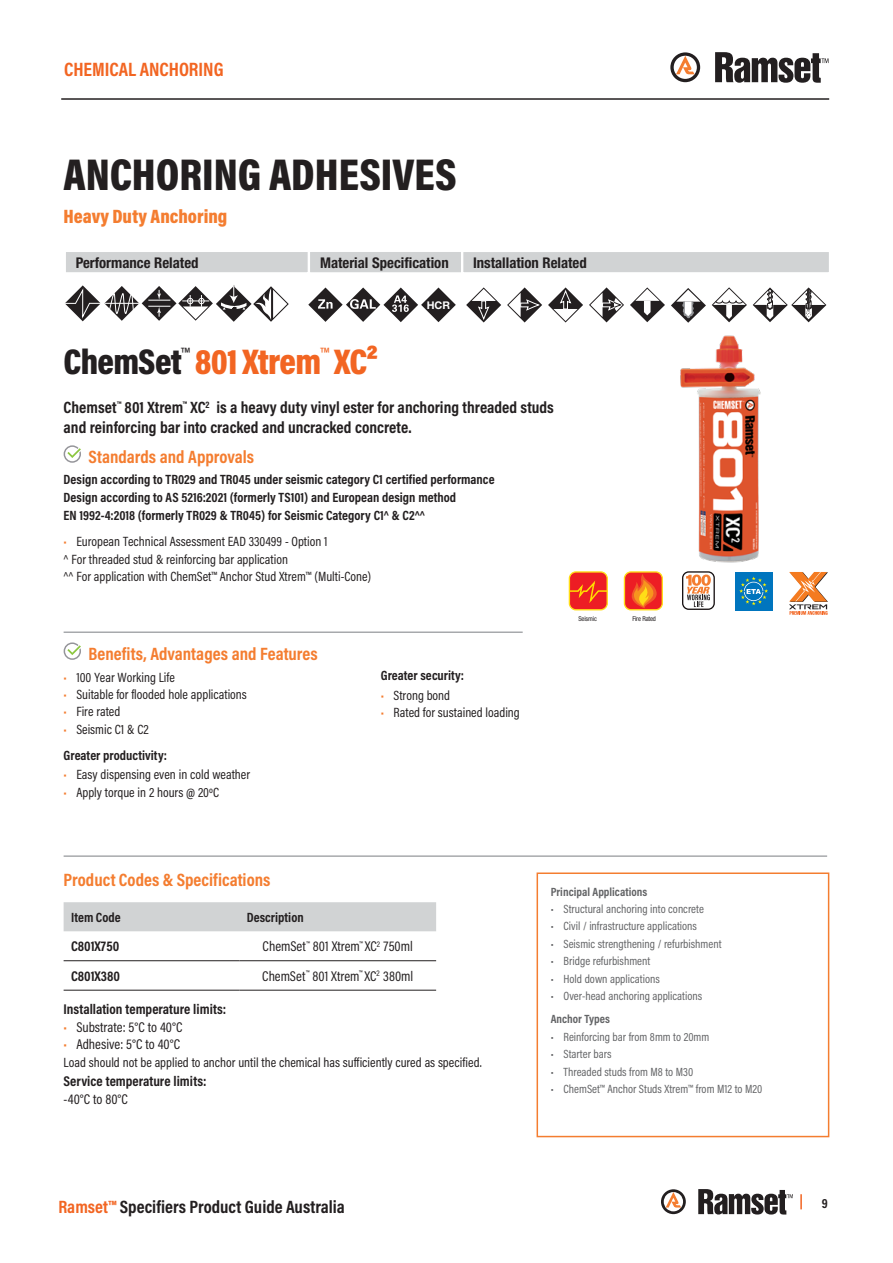
<style>
.page{position:relative;width:893px;height:1263px;background:#fff}
.page>*{position:absolute;margin:0;border:0;box-sizing:border-box;transform-origin:0 0}
.t1{font:900 45px "Acumin Pro Cond";color:#231f20}
.t2{font:900 36px "Acumin Pro Cond";letter-spacing:-.02em;color:#f26522}
.t3{font:900 19.5px "Acumin Pro Cond";color:#f47d30}
.t4{font:700 19.5px "Acumin Pro Cond";color:#f26522}
.t5{font:700 18px "Acumin Pro Cond";color:#f47d30}
.t6{font:700 18px "Acumin Pro Cond";color:#231f20}
.t7{font:700 16.5px/19.5px "Acumin Pro Cond";color:#231f20}
.t8{font:700 condensed 14.85px "Helvetica Neue";color:#231f20}
.t9{font:14.25px "Acumin Pro Cond";color:#231f20}
.t10{font:700 14.25px "Acumin Pro Cond";color:#231f20}
.t11{font:13.5px/17.4px "Acumin Pro Cond";color:#231f20}
.t12{font:700 13.5px/18px "Acumin Pro Cond";color:#231f20}
.t13{font:12px "Acumin Pro Cond";color:#636466}
.t14{font:700 12px "Acumin Pro Cond";color:#636466}
.t15{font:700 10.65px "Helvetica Neue";color:#fff}
.t16{font:condensed 6.6px "Helvetica Neue";letter-spacing:-.02em;color:#231f20}
.s1{color:#231f20}
.s2{color:#f47d30}
.s3{font-weight:400;color:#f47d30}
.s4{font-weight:400}
.s5{color:#f26522}
</style>
<div class="page">
<img style="left:680px;top:335px;width:93px;height:240px">
<svg style="left:670px;top:52px;width:30px;height:30px"></svg>
<svg style="left:715px;top:52px;width:113px;height:31px"></svg>
<hr style="left:61px;top:98px;width:768px;height:2px;background:#231f20">
<div style="left:64px;top:902px;width:372px;height:29px;background:#d1d3d4"></div>
<hr style="left:64px;top:960px;width:175px;height:1px;background:#231f20">
<hr style="left:239px;top:960px;width:197px;height:1px;background:#231f20">
<hr style="left:64px;top:990px;width:175px;height:1px;background:#231f20">
<hr style="left:239px;top:990px;width:197px;height:1px;background:#231f20">
<hr style="left:64px;top:855px;width:763px;height:2px;background:#a7a9ac">
<hr style="left:64px;top:631px;width:459px;height:2px;background:#a7a9ac">
<svg style="left:466px;top:287px;width:35px;height:35px"></svg>
<svg style="left:507px;top:287px;width:35px;height:35px"></svg>
<svg style="left:548px;top:287px;width:35px;height:35px"></svg>
<svg style="left:630px;top:287px;width:35px;height:35px"></svg>
<div style="left:65px;top:251px;width:244px;height:22px;background:#d1d3d4"></div>
<div style="left:64px;top:250px;width:246px;height:25px;border:2px solid #fff"></div>
<div style="left:309px;top:251px;width:153px;height:22px;background:#d1d3d4"></div>
<div style="left:308px;top:250px;width:155px;height:24px;border:2px solid #fff"></div>
<div style="left:462px;top:251px;width:368px;height:22px;background:#d1d3d4"></div>
<div style="left:461px;top:250px;width:370px;height:25px;border:2px solid #fff"></div>
<svg style="left:671px;top:288px;width:35px;height:35px"></svg>
<svg style="left:589px;top:287px;width:35px;height:35px"></svg>
<svg style="left:308px;top:287px;width:148px;height:35px"></svg>
<svg style="left:65px;top:285px;width:224px;height:37px"></svg>
<svg style="left:712px;top:287px;width:35px;height:35px"></svg>
<svg style="left:753px;top:287px;width:73px;height:35px"></svg>
<svg style="left:64px;top:445px;width:17px;height:18px"></svg>
<svg style="left:64px;top:642px;width:17px;height:18px"></svg>
<div style="left:537px;top:872px;width:292px;height:265px;border:2px solid #f47d30"></div>
<div style="left:569px;top:572px;width:38px;height:38px;background:#ed1d24;border-radius:7px"></div>
<div style="left:569px;top:571px;width:39px;height:39px;border:1px solid #ffde17;border-radius:7px"></div>
<svg style="left:568px;top:578px;width:40px;height:28px"></svg>
<div style="left:624px;top:572px;width:38px;height:38px;background:#ed1d24;border-radius:7px"></div>
<div style="left:624px;top:571px;width:39px;height:39px;border:1px solid #ffde17;border-radius:7px"></div>
<svg style="left:631px;top:574px;width:26px;height:34px"></svg>
<div style="left:735px;top:572px;width:37px;height:38px;background:#0075be"></div>
<svg style="left:739px;top:576px;width:29px;height:29px"></svg>
<svg style="left:789px;top:572px;width:39px;height:43px"></svg>
<div style="left:683px;top:572px;width:31px;height:37px;background:#fff;border-radius:6px"></div>
<div style="left:682px;top:571px;width:33px;height:39px;border:1px solid #171112;border-radius:6px"></div>
<svg style="left:686px;top:574px;width:25px;height:33px"></svg>
<svg style="left:800px;top:1194px;width:2px;height:15px"></svg>
<svg style="left:661px;top:1189px;width:25px;height:25px"></svg>
<svg style="left:698px;top:1189px;width:95px;height:25px"></svg>
<h3 class="t4" style="left:64px;top:57px;width:161px">CHEMICAL ANCHORING</h3>
<h1 class="t1" style="left:64px;top:145px;width:395px">ANCHORING ADHESIVES</h1>
<h3 class="t3" style="left:64px;top:204px;width:165px">Heavy Duty Anchoring</h3>
<p class="t8" style="left:76px;top:254px;width:124px">Performance Related</p>
<p class="t8" style="left:320px;top:254px;width:130px">Material Specification</p>
<p class="t8" style="left:473px;top:254px;width:115px">Installation Related</p>
<h2 class="t2" style="left:64px;top:338px;width:316px"><span class="s1">ChemSet</span><sup>™</sup> 801 Xtrem<sup>™</sup> XC²</h2>
<p class="t15" style="left:427px;top:297px;width:25px">HCR</p>
<p class="t7" style="left:64px;top:397px;width:492px">Chemset<sup>™</sup> 801 Xtrem<sup>™</sup> XC<sup>2</sup> is a heavy duty vinyl ester for anchoring threaded studs and reinforcing bar into cracked and uncracked concrete.</p>
<h3 class="t5" style="left:88px;top:445px;width:167px">Standards and Approvals</h3>
<p class="t12" style="left:64px;top:470px;width:432px">Design according to TR029 and TR045 under seismic category C1 certified performance<br>Design according to AS 5216:2021 (formerly TS101) and European design method<br>EN 1992-4:2018 (formerly TR029 &amp; TR045) for Seismic Category C1^ &amp; C2^^</p>
<p class="t11" style="left:64px;top:533px;width:309px"><span class="s2">•</span> European Technical Assessment EAD 330499 - Option 1<br>^ For threaded stud &amp; reinforcing bar application<br>^^ For application with ChemSet™ Anchor Stud Xtrem™ (Multi-Cone)</p>
<h3 class="t5" style="left:88px;top:642px;width:231px">Benefits, Advantages and Features</h3>
<p class="t11" style="left:64px;top:668px;width:113px"><span class="s2">•</span> 100 Year Working Life</p>
<p class="t11" style="left:64px;top:685px;width:185px"><span class="s2">•</span> Suitable for flooded hole applications</p>
<p class="t11" style="left:64px;top:703px;width:58px"><span class="s2">•</span> Fire rated</p>
<p class="t12" style="left:64px;top:716px;width:105px;line-height:26px"><span class="s3">•</span> <span class="s4">Seismic C1 &amp; C2<br></span>Greater productivity:</p>
<p class="t11" style="left:64px;top:765px;width:188px"><span class="s2">•</span> Easy dispensing even in cold weather</p>
<p class="t11" style="left:64px;top:783px;width:157px"><span class="s2">•</span> Apply torque in 2 hours @ 20ºC</p>
<p class="t12" style="left:381px;top:666px;width:85px">Greater security:</p>
<p class="t11" style="left:381px;top:686px;width:71px"><span class="s2">•</span> Strong bond</p>
<p class="t11" style="left:381px;top:704px;width:140px"><span class="s2">•</span> Rated for sustained loading</p>
<p class="t16" style="left:578px;top:615px;width:20px">Seismic</p>
<p class="t16" style="left:632px;top:615px;width:25px">Fire Rated</p>
<h3 class="t5" style="left:64px;top:868px;width:208px">Product Codes &amp; Specifications</h3>
<p class="t12" style="left:71px;top:908px;width:51px">Item Code</p>
<p class="t12" style="left:247px;top:908px;width:58px">Description</p>
<p class="t10" style="left:71px;top:937px;width:50px">C801X750</p>
<p class="t9" style="left:263px;top:937px;width:152px">ChemSet<sup>™</sup> 801 Xtrem<sup>™</sup> XC<sup>2</sup> 750ml</p>
<p class="t10" style="left:71px;top:966px;width:51px">C801X380</p>
<p class="t9" style="left:262px;top:966px;width:153px">ChemSet<sup>™</sup> 801 Xtrem<sup>™</sup> XC<sup>2</sup> 380ml</p>
<p class="t10" style="left:64px;top:1000px;width:164px">Installation temperature limits:</p>
<p class="t9" style="left:64px;top:1018px;width:120px"><span class="s2">•</span> Substrate: 5°C to 40°C</p>
<p class="t9" style="left:64px;top:1035px;width:118px"><span class="s2">•</span> Adhesive: 5°C to 40°C</p>
<p class="t11" style="left:64px;top:1053px;width:420px">Load should not be applied to anchor until the chemical has sufficiently cured as specified.</p>
<p class="t10" style="left:64px;top:1072px;width:144px">Service temperature limits:</p>
<p class="t9" style="left:64px;top:1090px;width:66px">-40°C to 80°C</p>
<p class="t14" style="left:551px;top:883px;width:98px">Principal Applications</p>
<p class="t13" style="left:551px;top:901px;width:155px">• Structural anchoring into concrete</p>
<p class="t13" style="left:551px;top:918px;width:148px">• Civil / infrastructure applications</p>
<p class="t13" style="left:551px;top:936px;width:172px">• Seismic strengthening / refurbishment</p>
<p class="t13" style="left:551px;top:953px;width:101px">• Bridge refurbishment</p>
<p class="t13" style="left:551px;top:971px;width:111px">• Hold down applications</p>
<p class="t13" style="left:551px;top:988px;width:153px">• Over-head anchoring applications</p>
<p class="t14" style="left:551px;top:1011px;width:61px">Anchor Types</p>
<p class="t13" style="left:551px;top:1029px;width:160px">• Reinforcing bar from 8mm to 20mm</p>
<p class="t13" style="left:551px;top:1046px;width:62px">• Starter bars</p>
<p class="t13" style="left:551px;top:1064px;width:144px">• Threaded studs from M8 to M30</p>
<p class="t13" style="left:551px;top:1081px;width:213px">• ChemSet™ Anchor Studs Xtrem™ from M12 to M20</p>
<h3 class="t6" style="left:58px;top:1195px;width:288px"><span class="s5">Ramset™</span> Specifiers Product Guide Australia</h3>
<p class="t12" style="left:822px;top:1193px;width:8px">9</p>
</div>
